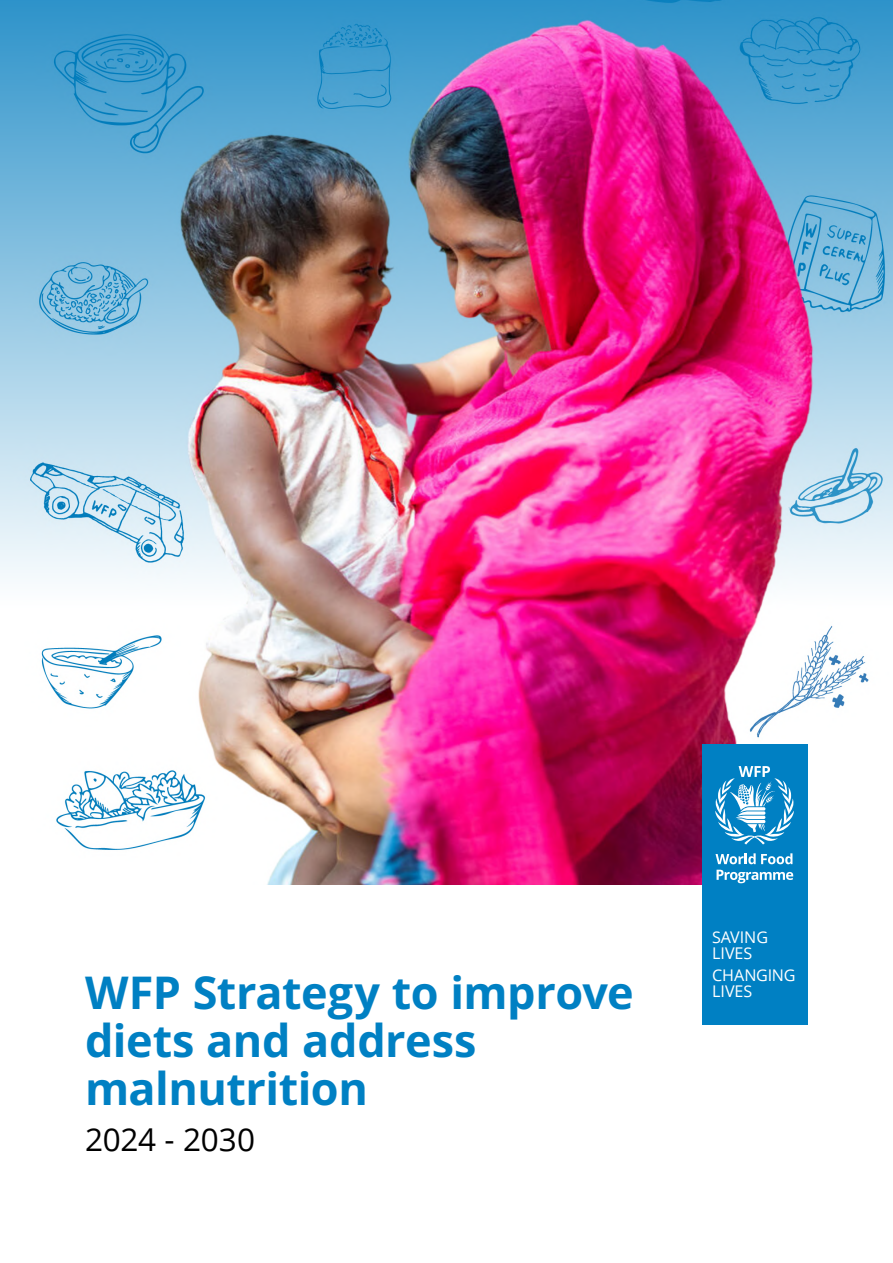
<style>
.page{position:relative;width:893px;height:1263px;background:#fff}
.page>*{position:absolute;margin:0;border:0;box-sizing:border-box;transform-origin:0 0}
.t1{font:700 45px/48px "Open Sans";letter-spacing:-.01em;color:#0080c3}
.t2{font:31.5px "Open Sans";letter-spacing:-.01em;color:#000}
.t3{font:16.2px/16.4px "Open Sans";color:#fff}
</style>
<div class="page">
<img style="left:0;top:0;width:893px;height:884px">
<div style="left:702px;top:744px;width:106px;height:281px;background:#0080c3"></div>
<svg style="left:717px;top:870px;width:76px;height:13px"></svg>
<svg style="left:715px;top:853px;width:77px;height:11px"></svg>
<svg style="left:715px;top:766px;width:79px;height:78px"></svg>
<svg style="left:774px;top:778px;width:9px;height:9px"></svg>
<p class="t1" style="left:85px;top:968px;width:550px">WFP Strategy to improve diets and address malnutrition</p>
<p class="t2" style="left:85px;top:1118px;width:172px">2024 - 2030</p>
<p class="t3" style="left:712px;top:928px;width:58px">SAVING<br>LIVES</p>
<p class="t3" style="left:712px;top:966px;width:85px">CHANGING<br>LIVES</p>
</div>
